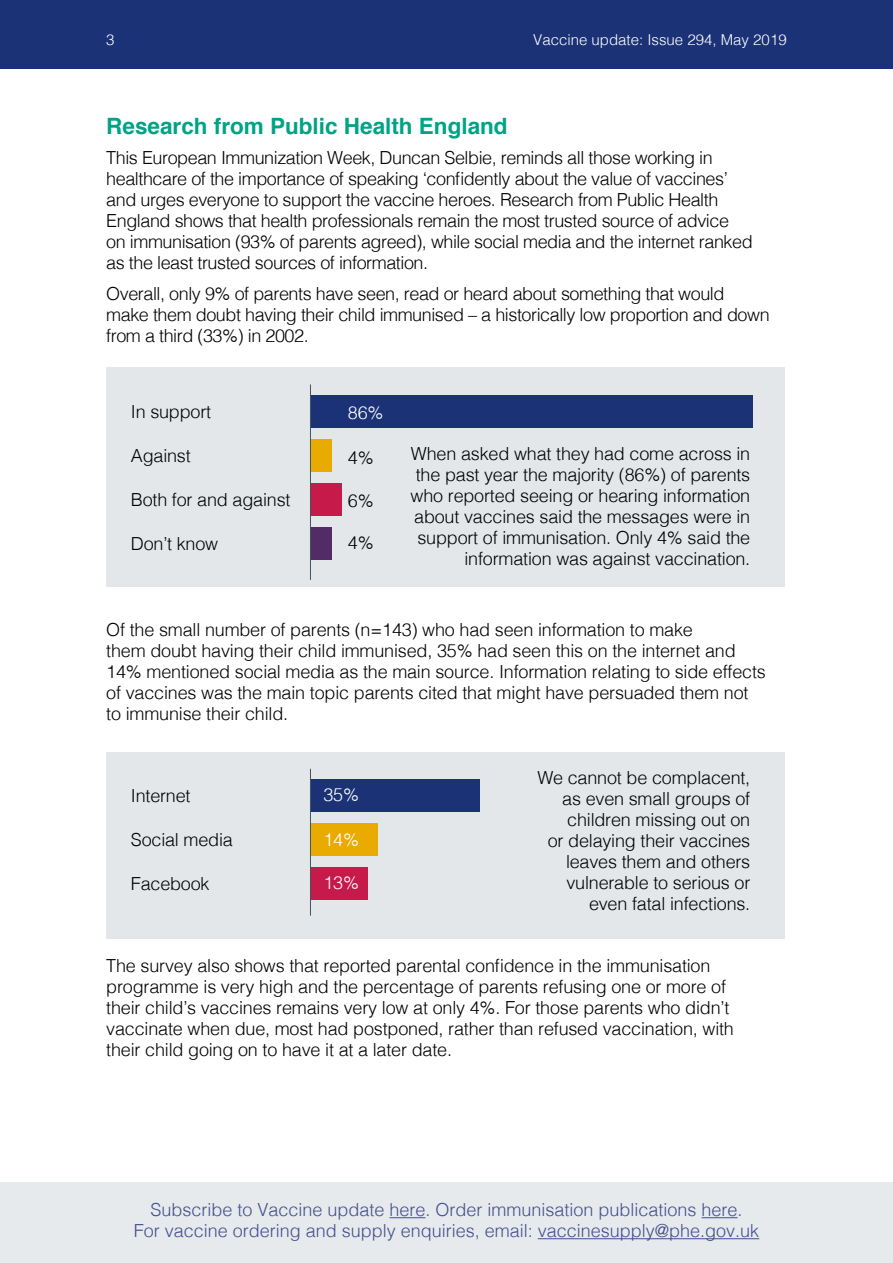
<style>
.page{position:relative;width:893px;height:1263px;background:#fff}
.page>*{position:absolute;margin:0;border:0;box-sizing:border-box;transform-origin:0 0}
.t1{font:700 22.5px "Helvetica";color:#00a385}
.body{font:300 18px/21px "Helvetica";letter-spacing:-.01em;color:#000}
.t2{font:300 18px/21px "Helvetica";color:#444f8d;text-align:center}
.body-2{font:300 18px "Helvetica";letter-spacing:-.01em;color:#fff}
.t3{font:300 15px "Helvetica";color:#fff}
</style>
<div class="page">
<div style="left:0;top:1182px;width:893px;height:81px;background:#e6eaed"></div>
<div style="left:0;top:0;width:893px;height:68px;background:#1b3276"></div>
<hr style="left:389px;top:1217px;width:36px;height:1px;background:#444f8d">
<hr style="left:702px;top:1217px;width:36px;height:1px;background:#444f8d">
<hr style="left:538px;top:1238px;width:221px;height:1px;background:#444f8d">
<div style="left:106px;top:367px;width:678px;height:220px;background:#e4e7e9"></div>
<div style="left:310px;top:395px;width:443px;height:33px;background:#1b3276"></div>
<div style="left:310px;top:439px;width:21px;height:33px;background:#eaab00"></div>
<div style="left:310px;top:527px;width:21px;height:33px;background:#532b67"></div>
<div style="left:310px;top:483px;width:31px;height:33px;background:#c51a4a"></div>
<hr style="left:310px;top:384px;width:1px;height:196px;background:#425563">
<div style="left:106px;top:752px;width:678px;height:187px;background:#e4e7e9"></div>
<div style="left:310px;top:779px;width:170px;height:33px;background:#1b3276"></div>
<div style="left:310px;top:824px;width:68px;height:32px;background:#eaab00"></div>
<div style="left:310px;top:868px;width:58px;height:32px;background:#c51a4a"></div>
<hr style="left:310px;top:769px;width:1px;height:147px;background:#425563">
<p class="t3" style="left:106px;top:27px;width:10px">3</p>
<p class="t3" style="left:533px;top:27px;width:255px">Vaccine update: Issue 294, May 2019</p>
<p class="t1" style="left:106px;top:108px;width:403px">Research from Public Health England</p>
<p class="body" style="left:106px;top:146px;width:648px">This European Immunization Week, Duncan Selbie, reminds all those working in healthcare of the importance of speaking ‘confidently about the value of vaccines’ and urges everyone to support the vaccine heroes. Research from Public Health England shows that health professionals remain the most trusted source of advice on immunisation (93% of parents agreed), while social media and the internet ranked as the least trusted sources of information.</p>
<p class="body" style="left:106px;top:282px;width:665px">Overall, only 9% of parents have seen, read or heard about something that would make them doubt having their child immunised – a historically low proportion and down from a third (33%) in 2002.</p>
<p class="body" style="left:131px;top:400px;width:82px">In support</p>
<p class="body" style="left:131px;top:444px;width:61px">Against</p>
<p class="body" style="left:131px;top:488px;width:161px">Both for and against</p>
<p class="body" style="left:131px;top:532px;width:89px">Don’t know</p>
<p class="body-2" style="left:348px;top:398px;width:37px">86%</p>
<p class="body" style="left:348px;top:446px;width:27px">4%</p>
<p class="body" style="left:348px;top:489px;width:27px">6%</p>
<p class="body" style="left:348px;top:531px;width:27px">4%</p>
<p class="body" style="left:411px;top:441px;width:341px;text-align:right">When asked what they had come across in the past year the majority (86%) of parents who reported seeing or hearing information about vaccines said the messages were in support of immunisation. Only 4% said the information was against vaccination.</p>
<p class="body" style="left:106px;top:618px;width:661px">Of the small number of parents (n=143) who had seen information to make<br>them doubt having their child immunised, 35% had seen this on the internet and 14% mentioned social media as the main source. Information relating to side effects of vaccines was the main topic parents cited that might have persuaded them not to immunise their child.</p>
<p class="body" style="left:131px;top:784px;width:61px">Internet</p>
<p class="body" style="left:131px;top:828px;width:104px">Social media</p>
<p class="body" style="left:131px;top:872px;width:80px">Facebook</p>
<p class="body-2" style="left:323px;top:780px;width:37px">35%</p>
<p class="body-2" style="left:323px;top:825px;width:37px">14%</p>
<p class="body-2" style="left:323px;top:867px;width:37px">13%</p>
<p class="body" style="left:537px;top:766px;width:214px;text-align:right">We cannot be complacent, as even small groups of children missing out on<br>or delaying their vaccines leaves them and others vulnerable to serious or even fatal infections.</p>
<p class="body" style="left:106px;top:954px;width:629px">The survey also shows that reported parental confidence in the immunisation programme is very high and the percentage of parents refusing one or more of their child’s vaccines remains very low at only 4%. For those parents who didn’t vaccinate when due, most had postponed, rather than refused vaccination, with their child going on to have it at a later date.</p>
<p class="t2" style="left:134px;top:1198px;width:627px">Subscribe to Vaccine update here. Order immunisation publications here.<br>For vaccine ordering and supply enquiries, email: vaccinesupply@phe.gov.uk</p>
</div>
